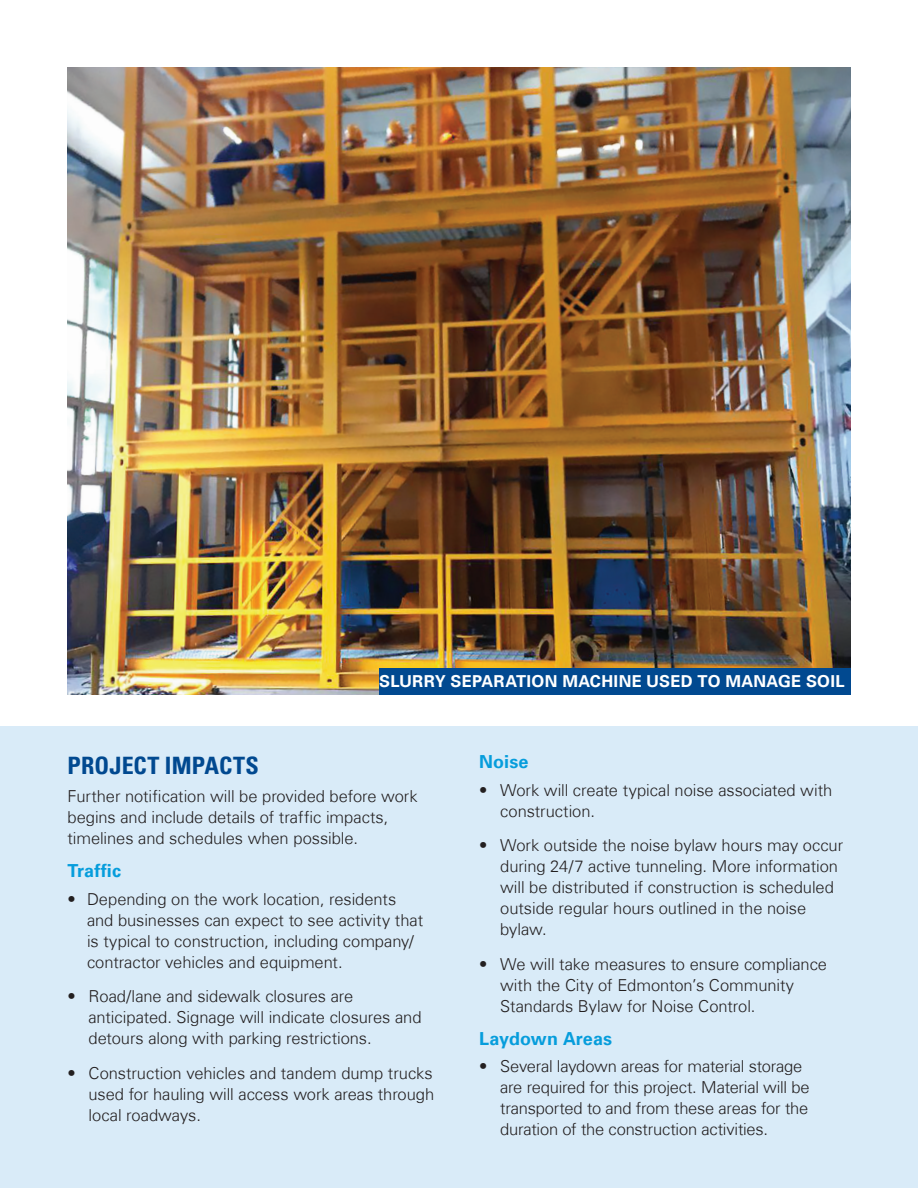
<style>
.page{position:relative;width:918px;height:1188px;background:#fff}
.page>*{position:absolute;margin:0;border:0;box-sizing:border-box;transform-origin:0 0}
.Body_Title{font:24px "Univers LTCYR 67 Bold Cond";letter-spacing:.005em;color:#014990}
.Body_Sub-Title{font:700 18px "Univers Com 65";letter-spacing:.005em;color:#069ddc}
.Body_Copy{font:300 16.5px/21px "Univers Com 45";letter-spacing:-.005em;color:#231f20}
.Body_Copy_-_Before_B{font:700 16.5px "Univers Com 65";letter-spacing:.02em;color:#fff}
</style>
<div class="page">
<div style="left:0;top:727px;width:918px;height:461px;background:#d9ebf8"></div>
<img style="left:68px;top:68px;width:782px;height:626px">
<div style="left:379px;top:668px;width:471px;height:26px;background:#014990"></div>
<p class="Body_Copy_-_Before_B" style="left:379px;top:671px;width:467px">SLURRY SEPARATION MACHINE USED TO MANAGE SOIL</p>
<p class="Body_Title" style="left:68px;top:751px;width:193px">PROJECT IMPACTS</p>
<p class="Body_Copy" style="left:68px;top:785px;width:352px">Further notification will be provided before work begins and include details of traffic impacts, timelines and schedules when possible.</p>
<p class="Body_Sub-Title" style="left:68px;top:860px;width:55px">Traffic</p>
<p class="Body_Copy" style="left:87px;top:888px;width:338px;text-indent:-20px">• Depending on the work location, residents and businesses can expect to see activity that is typical to construction, including company/ contractor vehicles and equipment.</p>
<p class="Body_Copy" style="left:88px;top:986px;width:335px;text-indent:-21px">• Road/lane and sidewalk closures are anticipated. Signage will indicate closures and detours along with parking restrictions.</p>
<p class="Body_Copy" style="left:88px;top:1062px;width:347px;text-align:justify;text-indent:-21px">• Construction vehicles and tandem dump trucks used for hauling will access work areas through local roadways.</p>
<p class="Body_Sub-Title" style="left:479px;top:751px;width:51px">Noise</p>
<p class="Body_Copy" style="left:500px;top:779px;width:333px;text-indent:-21px">• Work will create typical noise associated with construction.</p>
<p class="Body_Copy" style="left:500px;top:835px;width:344px;text-indent:-21px">• Work outside the noise bylaw hours may occur during 24/7 active tunneling. More information will be distributed if construction is scheduled outside regular hours outlined in the noise bylaw.</p>
<p class="Body_Copy" style="left:500px;top:953px;width:328px;text-indent:-21px">• We will take measures to ensure compliance with the City of Edmonton’s Community<br>Standards Bylaw for Noise Control.</p>
<p class="Body_Sub-Title" style="left:479px;top:1028px;width:134px">Laydown Areas</p>
<p class="Body_Copy" style="left:500px;top:1056px;width:311px;text-indent:-21px">• Several laydown areas for material storage are required for this project. Material will be transported to and from these areas for the duration of the construction activities.</p>
</div>
